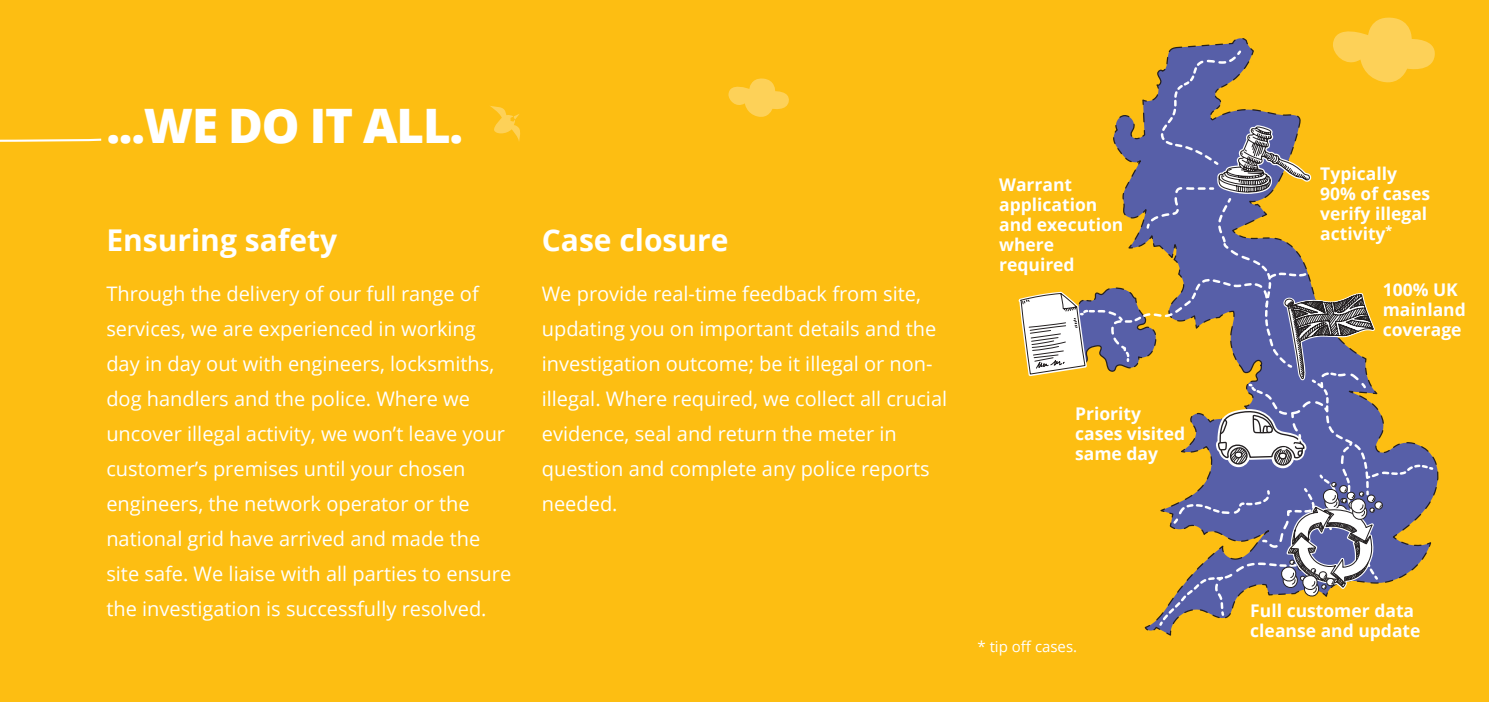
<style>
.page{position:relative;width:1489px;height:702px;background:#fff}
.page>*{position:absolute;margin:0;border:0;box-sizing:border-box;transform-origin:0 0}
.IN_PAGE_TITLE{font:800 47.5px "Open Sans";letter-spacing:-.025em;color:#fff}
.t1{font:700 30px "Open Sans";color:#fff}
.t2{font:20px/35px "Open Sans";color:#fff}
.t3{font:700 17.5px/20px "Open Sans";color:#fff}
.t4{font:15px "Open Sans";color:#fff}
</style>
<div class="page">
<div style="left:0;top:0;width:1488px;height:702px;background:#fdbe12"></div>
<svg style="left:490px;top:106px;width:30px;height:35px"></svg>
<svg style="left:728px;top:78px;width:61px;height:39px"></svg>
<svg style="left:1018px;top:17px;width:420px;height:611px"></svg>
<svg style="left:0;top:138px;width:102px;height:4px"></svg>
<p class="IN_PAGE_TITLE" style="left:106px;top:89px;width:358px">...WE DO IT ALL.</p>
<p class="t1" style="left:106px;top:219px;width:232px">Ensuring safety</p>
<p class="t2" style="left:106px;top:275px;width:406px">Through the delivery of our full range of services, we are experienced in working day in day out with engineers, locksmiths, dog handlers and the police. Where we uncover illegal activity, we won’t leave your customer’s premises until your chosen engineers, the network operator or the national grid have arrived and made the site safe. We liaise with all parties to ensure the investigation is successfully resolved.</p>
<p class="t1" style="left:541px;top:219px;width:188px">Case closure</p>
<p class="t2" style="left:541px;top:275px;width:407px">We provide real-time feedback from site, updating you on important details and the investigation outcome; be it illegal or non&shy;illegal. Where required, we collect all crucial evidence, seal and return the meter in question and complete any police reports needed.</p>
<p class="t3" style="left:999px;top:174px;width:126px">Warrant application and execution where required</p>
<p class="t3" style="left:1320px;top:163px;width:111px">Typically<br>90% of cases verify illegal activity<sup>*</sup></p>
<p class="t3" style="left:1075px;top:403px;width:112px">Priority cases visited same day</p>
<p class="t4" style="left:977px;top:636px;width:101px">* tip off cases.</p>
<p class="t3" style="left:1382px;top:279px;width:85px">100% UK mainland coverage</p>
<p class="t3" style="left:1250px;top:600px;width:172px">Full customer data cleanse and update</p>
</div>
